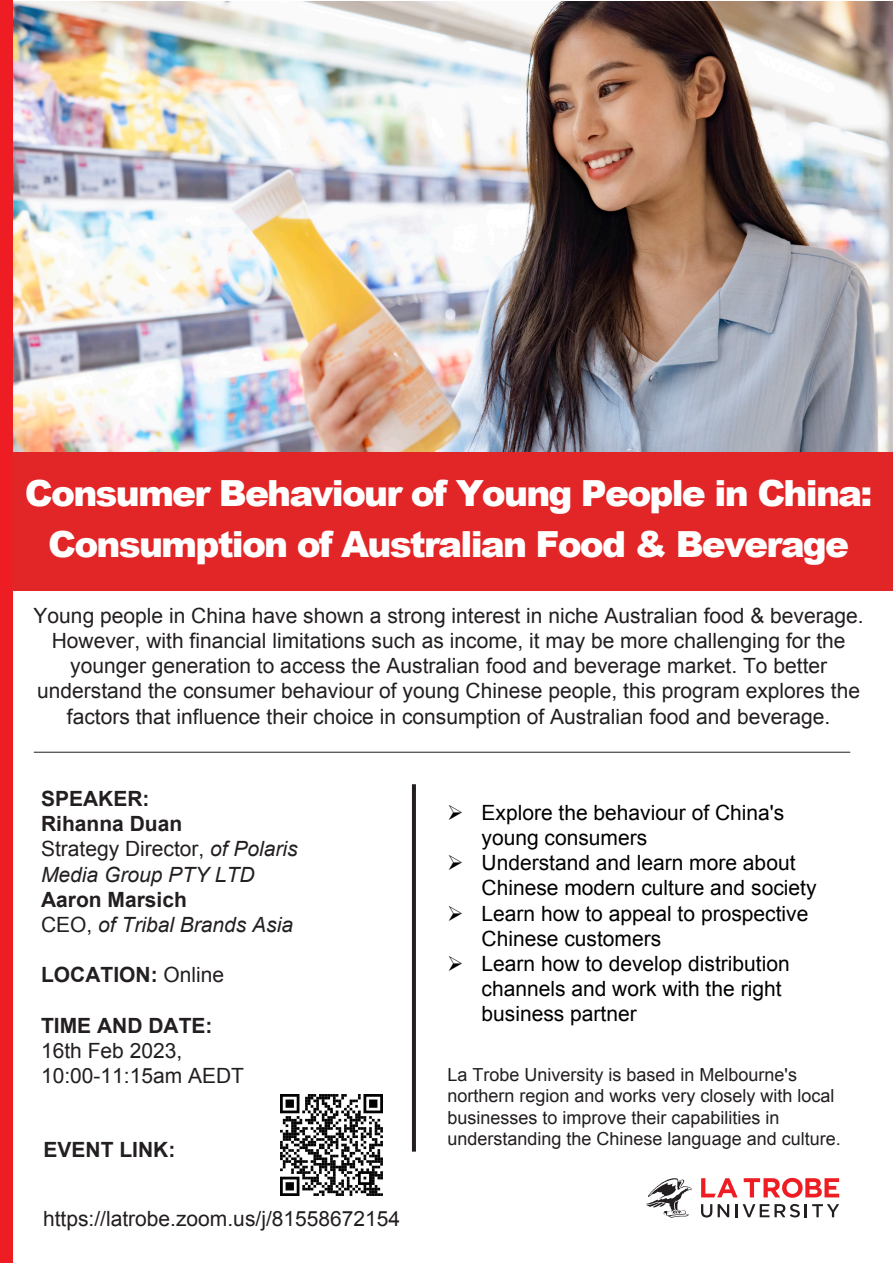
<style>
.page{position:relative;width:893px;height:1263px;background:#fff}
.page>*{position:absolute;margin:0;border:0;box-sizing:border-box;transform-origin:0 0}
.t1{font:900 36px/50.7px "Arial";letter-spacing:-.05em;color:#fff;text-align:center}
.t2{font:21px/25.2px "Arial";color:#231f20}
.t3{font:21px/25.2px "Arial";color:#000}
.t4{font:italic 21px/25.2px "Arial";color:#231f20}
.t5{font:700 21px "Arial";color:#231f20}
.t6{font:21px "Arial";color:#221e1f}
.t7{font:18px/21.6px "Arial";color:#221e1f}
.s1{font-weight:700;font-style:normal}
.s2{font-style:normal}
.s3{font-weight:400}
</style>
<div class="page">
<img style="left:13px;top:2px;width:880px;height:451px">
<div style="left:0;top:0;width:13px;height:1263px;background:#ee1d23"></div>
<svg style="left:701px;top:1178px;width:37px;height:19px"></svg>
<svg style="left:744px;top:1178px;width:95px;height:20px"></svg>
<svg style="left:701px;top:1204px;width:11px;height:13px"></svg>
<svg style="left:718px;top:1204px;width:11px;height:13px"></svg>
<svg style="left:735px;top:1204px;width:104px;height:13px"></svg>
<svg style="left:646px;top:1178px;width:46px;height:40px"></svg>
<hr style="left:34px;top:752px;width:816px;height:1px;background:#231f20">
<div style="left:13px;top:453px;width:880px;height:137px;background:#e22526"></div>
<hr style="left:414px;top:784px;width:1px;height:367px;background:#231f20">
<img style="left:281px;top:1094px;width:101px;height:102px">
<h1 class="t1" style="left:25px;top:466px;width:849px">Consumer Behaviour of Young People in China:<br>Consumption of Australian Food &amp; Beverage</h1>
<p class="t2" style="left:34px;top:603px;width:831px;text-align:center">Young people in China have shown a strong interest in niche Australian food &amp; beverage.<br>However, with financial limitations such as income, it may be more challenging for the younger generation to access the Australian food and beverage market. To better understand the consumer behaviour of young Chinese people, this program explores the factors that influence their choice in consumption of Australian food and beverage.</p>
<p class="t4" style="left:41px;top:786px;width:258px"><span class="s1">SPEAKER:<br>Rihanna Duan<br></span><span class="s2">Strategy Director,</span> of Polaris<br>Media Group PTY LTD</p>
<p class="t4" style="left:41px;top:887px;width:254px"><span class="s1">Aaron Marsich<br></span><span class="s2">CEO,</span> of Tribal Brands Asia</p>
<p class="t5" style="left:41px;top:961px;width:185px">LOCATION: <span class="s3">Online</span></p>
<p class="t5" style="left:41px;top:1011px;width:173px">TIME AND DATE:</p>
<p class="t2" style="left:41px;top:1038px;width:205px">16th Feb 2023,<br>10:00-11:15am AEDT</p>
<p class="t5" style="left:43px;top:1135px;width:133px">EVENT LINK:</p>
<p class="t6" style="left:43px;top:1205px;width:359px">https://latrobe.zoom.us/j/81558672154</p>
<p class="t3" style="left:481px;top:800px;width:304px;text-indent:-34px">➢ Explore the behaviour of China's young consumers</p>
<p class="t3" style="left:481px;top:850px;width:337px;text-indent:-34px">➢ Understand and learn more about<br>Chinese modern culture and society</p>
<p class="t3" style="left:481px;top:901px;width:328px;text-indent:-34px">➢ Learn how to appeal to prospective<br>Chinese customers</p>
<p class="t3" style="left:481px;top:951px;width:310px;text-indent:-34px">➢ Learn how to develop distribution channels and work with the right business partner</p>
<p class="t7" style="left:447px;top:1063px;width:395px">La Trobe University is based in Melbourne's northern region and works very closely with local businesses to improve their capabilities in understanding the Chinese language and culture.</p>
</div>
